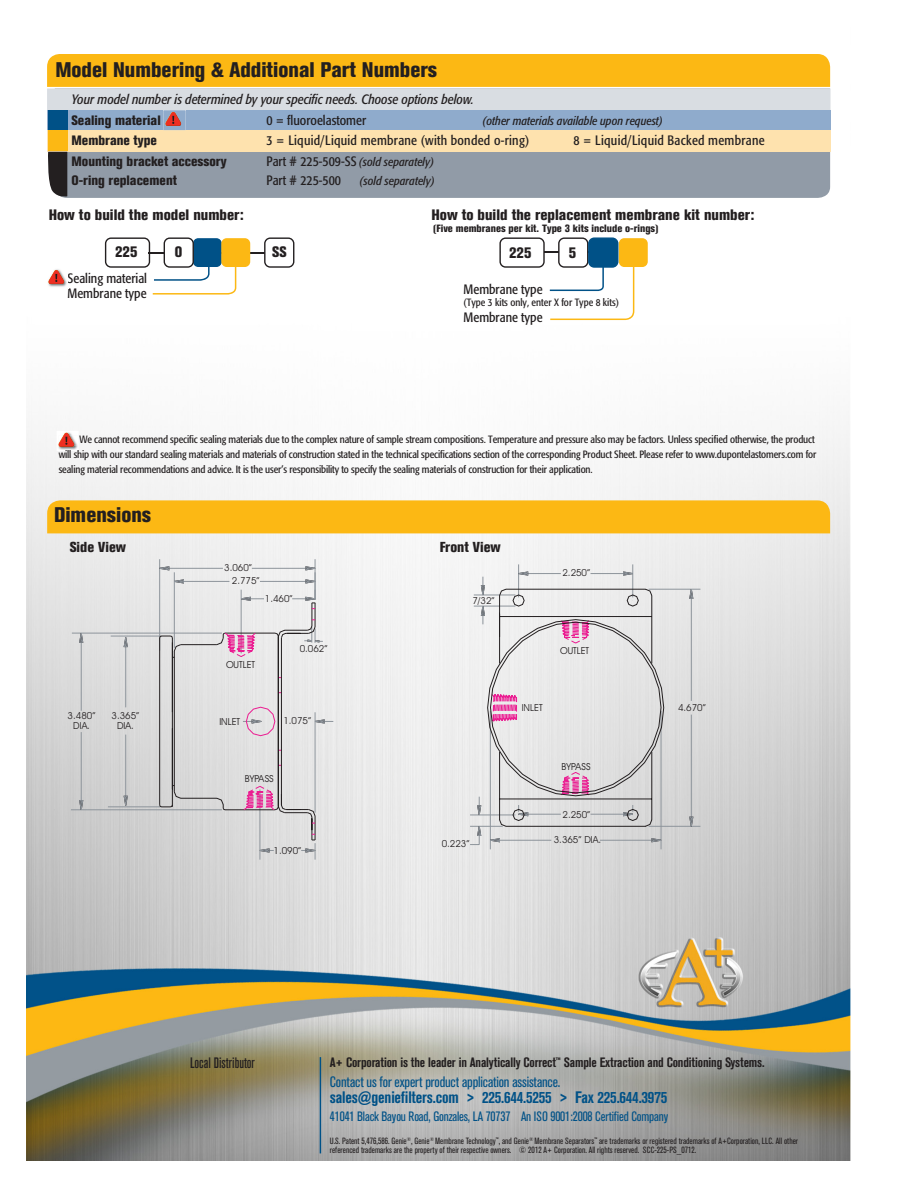
<style>
.page{position:relative;width:918px;height:1188px;background:#fff}
.page>*{position:absolute;margin:0;border:0;box-sizing:border-box;transform-origin:0 0}
.t1{font:800 condensed 21px "Akzidenz Grotesk BE";color:#231f20}
.t2{font:700 condensed 16.5px "Akzidenz Grotesk BE";letter-spacing:-.01em;color:#005187}
.t3{font:800 condensed 15px "Akzidenz Grotesk BE";color:#231f20}
.t4{font:condensed 15px "Akzidenz Grotesk BE";letter-spacing:-.01em;color:#005187}
.t5{font:500 condensed 15px "Akzidenz Grotesk BE";color:#231f20}
.t6{font:800 condensed 14.4px "Akzidenz Grotesk BE";color:#231f20}
.t7{font:700 condensed 13.5px "Akzidenz Grotesk BE";letter-spacing:-.01em;color:#231f20}
.t8{font:italic condensed 13.5px/21px "Formata";color:#231f20}
.t9{font:condensed 13.5px/15px "Formata";color:#231f20}
.t10{font:condensed 13.5px "Formata";letter-spacing:.02em;color:#231f20}
.t11{font:condensed 13.5px "Akzidenz Grotesk BE";letter-spacing:-.01em;color:#005187}
.t12{font:800 condensed 13.5px "Akzidenz Grotesk BE";color:#231f20}
.t13{font:italic condensed 12px "Formata";color:#231f20}
.t14{font:condensed 10.5px/15px "Formata";letter-spacing:-.01em;color:#231f20}
.t15{font:800 condensed 10.5px "Akzidenz Grotesk BE";color:#231f20}
.t16{font:9.75px/9.8px "Avant Garde IT Cby BT";color:#231f20;text-align:center}
.t17{font:condensed 9px/9px "Akzidenz Grotesk BE";color:#231f20}
.s1{font-family:"Akzidenz Grotesk BE";font-weight:800;font-style:normal}
.s2{font-style:normal;font-size:13.5px}
</style>
<div class="page">
<img style="left:27px;top:66px;width:823px;height:1095px">
<div style="left:47px;top:500px;width:783px;height:33px;background:#fcb814"></div>
<hr style="left:320px;top:1057px;width:1px;height:96px;background:#005187">
<hr style="left:518px;top:564px;width:1px;height:33px;background:#8d949b">
<hr style="left:632px;top:564px;width:1px;height:33px;background:#8d949b">
<svg style="left:665px;top:588px;width:36px;height:239px"></svg>
<svg style="left:689px;top:585px;width:5px;height:14px"></svg>
<svg style="left:689px;top:816px;width:5px;height:15px"></svg>
<hr style="left:490px;top:711px;width:1px;height:138px;background:#8d949b">
<hr style="left:661px;top:711px;width:1px;height:138px;background:#8d949b">
<svg style="left:470px;top:571px;width:195px;height:274px"></svg>
<hr style="left:111px;top:636px;width:50px;height:1px;background:#8d949b">
<hr style="left:108px;top:806px;width:52px;height:1px;background:#8d949b">
<hr style="left:125px;top:647px;width:1px;height:60px;background:#8d949b">
<hr style="left:125px;top:735px;width:1px;height:61px;background:#8d949b">
<svg style="left:123px;top:634px;width:5px;height:13px"></svg>
<svg style="left:123px;top:795px;width:5px;height:14px"></svg>
<hr style="left:72px;top:633px;width:150px;height:1px;background:#8d949b">
<hr style="left:71px;top:809px;width:151px;height:1px;background:#8d949b">
<hr style="left:81px;top:642px;width:1px;height:69px;background:#8d949b">
<hr style="left:81px;top:732px;width:1px;height:69px;background:#8d949b">
<svg style="left:79px;top:629px;width:5px;height:14px"></svg>
<svg style="left:79px;top:800px;width:5px;height:14px"></svg>
<hr style="left:159px;top:559px;width:1px;height:92px;background:#8d949b">
<hr style="left:315px;top:559px;width:1px;height:41px;background:#8d949b">
<svg style="left:155px;top:566px;width:178px;height:294px"></svg>
<hr style="left:148px;top:253px;width:143px;height:1px;background:#231f20">
<div style="left:67px;top:152px;width:763px;height:46px;background:#919ba7"></div>
<div style="left:47px;top:54px;width:783px;height:33px;background:#fcb814"></div>
<div style="left:47px;top:89px;width:783px;height:21px;background:#d9dde2"></div>
<div style="left:47px;top:110px;width:783px;height:21px;background:#8fabcc"></div>
<div style="left:48px;top:110px;width:19px;height:21px;background:#005187"></div>
<div style="left:47px;top:131px;width:783px;height:21px;background:#fee2ae"></div>
<div style="left:48px;top:131px;width:19px;height:20px;background:#fcb814"></div>
<svg style="left:47px;top:152px;width:20px;height:46px"></svg>
<svg style="left:264px;top:237px;width:30px;height:31px"></svg>
<svg style="left:105px;top:237px;width:131px;height:58px"></svg>
<div style="left:221px;top:238px;width:29px;height:29px;background:#fcb814;border-radius:5px"></div>
<div style="left:619px;top:238px;width:29px;height:29px;background:#fcb814;border-radius:5px"></div>
<svg style="left:499px;top:237px;width:135px;height:83px"></svg>
<svg style="left:164px;top:110px;width:21px;height:16px"></svg>
<img style="left:47px;top:268px;width:22px;height:20px">
<svg style="left:49px;top:270px;width:20px;height:19px"></svg>
<img style="left:57px;top:431px;width:22px;height:20px">
<svg style="left:59px;top:433px;width:20px;height:18px"></svg>
<p class="t1" style="left:55px;top:58px;width:383px">Model Numbering &amp; Additional Part Numbers</p>
<p class="t8" style="left:71px;top:89px;width:404px">Your model number is determined by your specific needs. Choose options below.<br><span class="s1">Sealing material</span></p>
<p class="t9" style="left:266px;top:113px;width:101px">0 = fluoroelastomer</p>
<p class="t13" style="left:483px;top:114px;width:182px">(other materials available upon request)</p>
<p class="t12" style="left:71px;top:132px;width:87px">Membrane type</p>
<p class="t10" style="left:267px;top:132px;width:264px">3 = Liquid/Liquid membrane (with bonded o-ring)</p>
<p class="t10" style="left:573px;top:132px;width:193px">8 = Liquid/Liquid Backed membrane</p>
<p class="t12" style="left:71px;top:153px;width:157px">Mounting bracket accessory</p>
<p class="t13" style="left:266px;top:154px;width:169px"><span class="s2">Part # 225-509-SS</span> (sold separately)</p>
<p class="t12" style="left:71px;top:173px;width:107px">O-ring replacement</p>
<p class="t9" style="left:266px;top:173px;width:76px">Part # 225-500</p>
<p class="t13" style="left:360px;top:174px;width:77px">(sold separately)</p>
<p class="t3" style="left:49px;top:206px;width:197px">How to build the model number:</p>
<p class="t3" style="left:431px;top:206px;width:325px">How to build the replacement membrane kit number:</p>
<p class="t15" style="left:433px;top:222px;width:227px">(Five membranes per kit. Type 3 kits include o-rings)</p>
<p class="t3" style="left:115px;top:243px;width:24px">225</p>
<p class="t3" style="left:175px;top:243px;width:9px">0</p>
<p class="t3" style="left:272px;top:243px;width:16px">SS</p>
<p class="t9" style="left:68px;top:271px;width:81px">Sealing material<br>Membrane type</p>
<p class="t3" style="left:509px;top:245px;width:24px">225</p>
<p class="t3" style="left:569px;top:245px;width:9px">5</p>
<p class="t9" style="left:464px;top:281px;width:81px">Membrane type</p>
<p class="t14" style="left:464px;top:294px;width:157px">(Type 3 kits only, enter X for Type 8 kits)</p>
<p class="t9" style="left:464px;top:310px;width:81px">Membrane type</p>
<p class="t14" style="left:59px;top:432px;width:759px;text-indent:21px">We cannot recommend specific sealing materials due to the complex nature of sample stream compositions. Temperature and pressure also may be factors. Unless specified otherwise, the product w s ip with our standard sealing materials and materials of construction stated in the technical specifications section of the corresponding Product Sheet. Please refer to www.dupontelastomers.com for sealing material recommendations and advice. It is the user’s responsibility to specify the sealing materials of construction for their application.</p>
<p class="t14" style="left:65px;top:447px;width:19px">ill h</p>
<p class="t1" style="left:54px;top:502px;width:99px">Dimensions</p>
<p class="t6" style="left:70px;top:539px;width:58px">Side View</p>
<p class="t6" style="left:440px;top:539px;width:62px">Front View</p>
<p class="t16" style="left:224px;top:563px;width:29px">3.060”</p>
<p class="t16" style="left:68px;top:710px;width:29px">3.480”<br>DIA.</p>
<p class="t16" style="left:112px;top:710px;width:29px">3.365”<br>DIA.</p>
<p class="t16" style="left:232px;top:576px;width:29px">2.775”</p>
<p class="t16" style="left:265px;top:594px;width:29px">1.460”</p>
<p class="t16" style="left:226px;top:659px;width:31px">OUTLET</p>
<p class="t16" style="left:219px;top:716px;width:22px">INLET</p>
<p class="t16" style="left:300px;top:644px;width:29px">0.062”</p>
<p class="t16" style="left:283px;top:716px;width:29px">1.075”</p>
<p class="t16" style="left:245px;top:774px;width:30px">BYPASS</p>
<p class="t16" style="left:274px;top:845px;width:29px">1.090”</p>
<p class="t16" style="left:472px;top:595px;width:24px">7/32”</p>
<p class="t16" style="left:442px;top:839px;width:29px">0.223”</p>
<p class="t16" style="left:562px;top:568px;width:29px">2.250”</p>
<p class="t16" style="left:560px;top:645px;width:31px">OUTLET</p>
<p class="t16" style="left:522px;top:703px;width:22px">INLET</p>
<p class="t16" style="left:562px;top:762px;width:30px">BYPASS</p>
<p class="t16" style="left:563px;top:809px;width:29px">2.250”</p>
<p class="t16" style="left:554px;top:835px;width:49px">3.365” DIA.</p>
<p class="t16" style="left:678px;top:703px;width:29px">4.670”</p>
<p class="t5" style="left:190px;top:1055px;width:66px">Local Distributor</p>
<p class="t7" style="left:330px;top:1055px;width:436px">A+ Corporation is the leader in Analytically Correct<sup>™</sup> Sample Extraction and Conditioning Systems.</p>
<p class="t4" style="left:330px;top:1073px;width:232px">Contact us for expert product application assistance.</p>
<p class="t2" style="left:330px;top:1088px;width:339px">sales@geniefilters.com &gt; 225.644.5255 &gt; Fax 225.644.3975</p>
<p class="t11" style="left:330px;top:1109px;width:340px">41041 Black Bayou Road, Gonzales, LA 70737 An ISO 9001:2008 Certified Company</p>
<p class="t17" style="left:330px;top:1136px;width:470px">U.S. Patent 5,476,586. Genie<sup>®</sup>, Genie<sup>®</sup> Membrane Technology<sup>™</sup>, and Genie<sup>®</sup> Membrane Separators<sup>™</sup> are trademarks or registered trademarks of A+Corporation, LLC. All other referenced trademarks are the property of their respective owners. © 2012 A+ Corporation. All rights reserved. SCC-225-PS_0712.</p>
</div>
